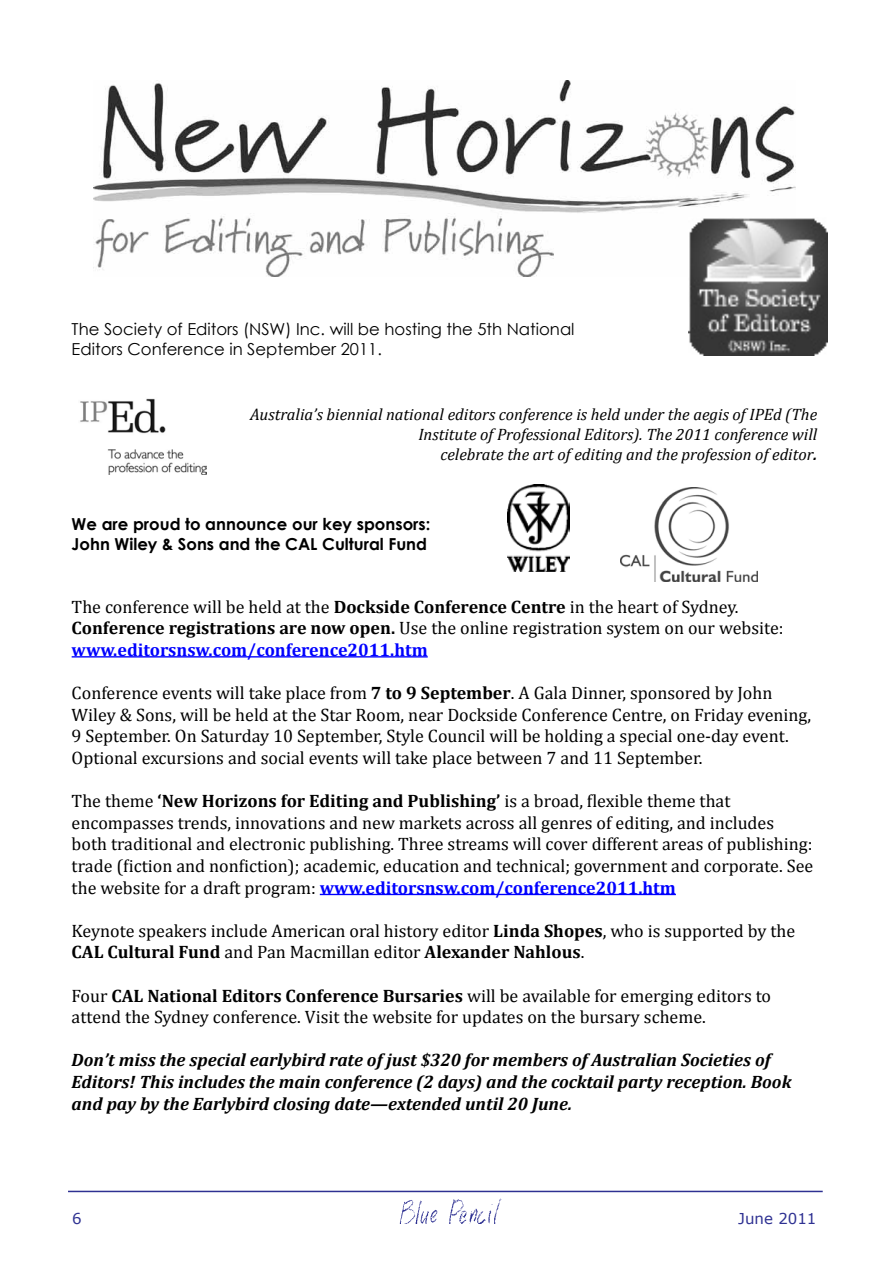
<style>
.page{position:relative;width:893px;height:1263px;background:#fff}
.page>*{position:absolute;margin:0;border:0;box-sizing:border-box;transform-origin:0 0}
.t1{font:18px/21.6px "Cambria";color:#000}
.t2{font:italic 700 18px/21.6px "Cambria";color:#000}
.t3{font:italic 16.5px/19.8px "Cambria";color:#000;text-align:right}
.t4{font:16.5px/19.8px "Century Gothic";color:#000}
.t5{font:700 16.5px/19.8px "Century Gothic";color:#000}
.t6{font:15px "Verdana";color:#2e3192}
.s1{font-weight:700}
.s2{font-weight:700;color:#00f}
</style>
<div class="page">
<hr style="left:68px;top:1191px;width:755px;height:1px;background:#2e3192">
<img style="left:399px;top:1198px;width:103px;height:26px">
<hr style="left:72px;top:656px;width:356px;height:1px;background:#00f">
<hr style="left:320px;top:894px;width:356px;height:1px;background:#00f">
<img style="left:93px;top:81px;width:703px;height:195px">
<img style="left:689px;top:217px;width:138px;height:139px">
<img style="left:80px;top:398px;width:126px;height:77px">
<img style="left:620px;top:488px;width:137px;height:93px">
<img style="left:508px;top:485px;width:61px;height:87px">
<p class="t4" style="left:72px;top:319px;width:504px">The Society of Editors (NSW) Inc. will be hosting the 5th National<br>Editors Conference in September 2011.</p>
<p class="t3" style="left:250px;top:404px;width:569px">Australia’s biennial national editors conference is held under the aegis of IPEd (The<br>Institute of Professional Editors). The 2011 conference will<br>celebrate the art of editing and the profession of editor<span class="s1">.</span></p>
<p class="t5" style="left:72px;top:513px;width:360px">We are proud to announce our key sponsors:<br>John Wiley &amp; Sons and the CAL Cultural Fund</p>
<p class="t1" style="left:72px;top:596px;width:713px">The conference will be held at the <span class="s1">Dockside Conference Centre</span> in the heart of Sydney.<br><span class="s1">Conference registrations are now open.</span> Use the online registration system on our website: <span class="s2">www.editorsnsw.com/conference2011.htm</span></p>
<p class="t1" style="left:72px;top:682px;width:741px">Conference events will take place from <span class="s1">7 to 9 September</span>. A Gala Dinner, sponsored by John Wiley &amp; Sons, will be held at the Star Room, near Dockside Conference Centre, on Friday evening, 9 September. On Saturday 10 September, Style Council will be holding a special one-day event.<br>Optional excursions and social events will take place between 7 and 11 September.</p>
<p class="t1" style="left:72px;top:790px;width:743px">The theme <span class="s1">‘New Horizons for Editing and Publishing’</span> is a broad, flexible theme that encompasses trends, innovations and new markets across all genres of editing, and includes both traditional and electronic publishing. Three streams will cover different areas of publishing: trade (fiction and nonfiction); academic, education and technical; government and corporate. See the website for a draft program: <span class="s2">www.editorsnsw.com/conference2011.htm</span></p>
<p class="t1" style="left:72px;top:920px;width:725px">Keynote speakers include American oral history editor <span class="s1">Linda Shopes</span>, who is supported by the<br><span class="s1">CAL Cultural Fund</span> and Pan Macmillan editor <span class="s1">Alexander Nahlous</span>.</p>
<p class="t1" style="left:72px;top:984px;width:701px">Four <span class="s1">CAL National Editors Conference Bursaries</span> will be available for emerging editors to attend the Sydney conference. Visit the website for updates on the bursary scheme.</p>
<p class="t2" style="left:72px;top:1049px;width:721px">Don’t miss the special earlybird rate of just $320 for members of Australian Societies of<br>Editors! This includes the main conference (2 days) and the cocktail party reception. Book and pay by the Earlybird closing date—extended until 20 June.</p>
<p class="t6" style="left:72px;top:1208px;width:11px">6</p>
<p class="t6" style="left:738px;top:1208px;width:80px">June 2011</p>
</div>
